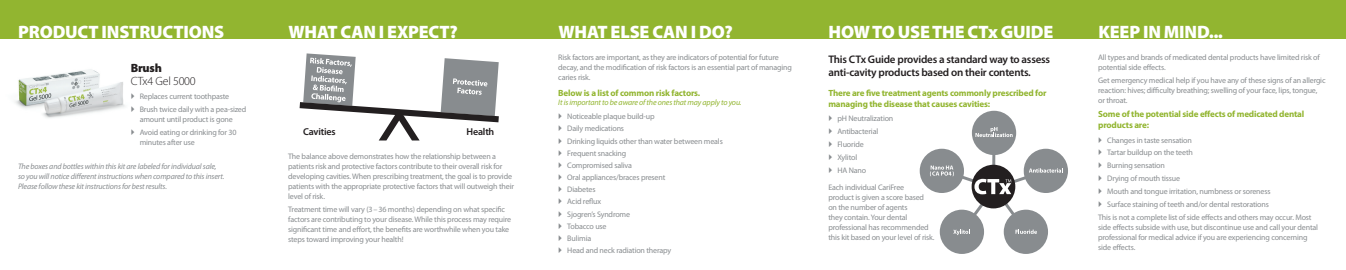
<style>
.page{position:relative;width:1346px;height:270px;background:#fff}
.page>*{position:absolute;margin:0;border:0;box-sizing:border-box;transform-origin:0 0}
.t1{font:900 18px "Myriad Pro";letter-spacing:-.01em;color:#fff}
.t2{font:300 12px "Myriad Pro";letter-spacing:-.02em;color:#231f20}
.t3{font:900 12px "Myriad Pro";color:#231f20}
.t4{font:600 11px/13px "Myriad Pro";letter-spacing:-.02em;color:#231f20}
.t5{font:600 10px "Myriad Pro";letter-spacing:-.02em;color:#231f20}
.t6{font:700 9px/11px "Myriad Pro";letter-spacing:-.02em;color:#92b530}
.t7{font:8px/10px "Myriad Pro";letter-spacing:-.02em;color:#888c8f}
.t8{font:italic 8px/10px "Myriad Pro";letter-spacing:-.02em;color:#888c8f}
.t9{font:italic 8px "Myriad Pro";letter-spacing:-.02em;color:#92b530}
</style>
<div class="page">
<div style="left:0;top:0;width:1346px;height:38px;background:#92b530"></div>
<img style="left:15px;top:69px;width:110px;height:49px">
<svg style="left:919px;top:111px;width:149px;height:143px"></svg>
<svg style="left:299px;top:53px;width:200px;height:88px"></svg>
<h1 class="t1" style="left:18px;top:22px;width:208px">PRODUCT INSTRUCTIONS</h1>
<h1 class="t1" style="left:558px;top:22px;width:176px">WHAT ELSE CAN I DO?</h1>
<h1 class="t1" style="left:828px;top:22px;width:226px">HOW TO USE THE CTX GUIDE</h1>
<h1 class="t1" style="left:1098px;top:22px;width:126px">KEEP IN MIND...</h1>
<h2 class="t3" style="left:131px;top:61px;width:33px">BRUSH</h2>
<h2 class="t2" style="left:131px;top:74px;width:67px">CTx4 Gel 5000</h2>
<p class="t7" style="left:140px;top:90px;width:108px;line-height:12.9px">Replaces current toothpaste<br>Brush twice daily with a pea-sized</p>
<p class="t7" style="left:140px;top:113px;width:98px;line-height:12.9px">amount until product is gone<br>Avoid eating or drinking for 30</p>
<p class="t7" style="left:140px;top:137px;width:57px">minutes after use</p>
<h1 class="t1" style="left:288px;top:22px;width:171px">WHAT CAN I EXPECT?</h1>
<p class="t7" style="left:558px;top:53px;width:235px">Risk factors are important, as they are indicators of potential for future decay, and the modification of risk factors is an essential part of managing caries risk.</p>
<p class="t6" style="left:558px;top:87px;width:143px">Below is a list of common risk factors.</p>
<p class="t9" style="left:558px;top:98px;width:185px">It is important to be aware of the ones that may apply to you.</p>
<p class="t7" style="left:567px;top:110px;width:157px;line-height:12.2px">Noticeable plaque build-up<br>Daily medications<br>Drinking liquids other than water between meals<br>Frequent snacking<br>Compromised saliva<br>Oral appliances/braces present<br>Diabetes<br>Acid reflux<br>Sjogren’s Syndrome<br>Tobacco use<br>Bulimia<br>Head and neck radiation therapy</p>
<p class="t7" style="left:1098px;top:53px;width:223px">All types and brands of medicated dental products have limited risk of potential side effects.</p>
<p class="t7" style="left:1098px;top:75px;width:229px">Get emergency medical help if you have any of these signs of an allergic reaction: hives; difficulty breathing; swelling of your face, lips, tongue, or throat.</p>
<p class="t6" style="left:1098px;top:108px;width:207px">Some of the potential side effects of medicated dental products are:</p>
<p class="t7" style="left:1107px;top:135px;width:86px">Changes in taste sensation</p>
<p class="t7" style="left:1107px;top:148px;width:87px">Tartar buildup on the teeth</p>
<p class="t7" style="left:1107px;top:161px;width:59px">Burning sensation</p>
<p class="t7" style="left:1107px;top:173px;width:74px">Drying of mouth tissue</p>
<p class="t7" style="left:1107px;top:186px;width:165px">Mouth and tongue irritation, numbness or soreness</p>
<p class="t7" style="left:1107px;top:199px;width:163px">Surface staining of teeth and/or dental restorations</p>
<p class="t7" style="left:1098px;top:212px;width:215px">This is not a complete list of side effects and others may occur. Most</p>
<p class="t7" style="left:1098px;top:222px;width:221px">side effects subside with use, but discontinue use and call your dental professional for medical advice if you are experiencing concerning side effects.</p>
<h3 class="t4" style="left:828px;top:52px;width:223px">This CTx Guide provides a standard way to assess anti-cavity products based on their contents.</h3>
<p class="t6" style="left:828px;top:87px;width:219px">There are five treatment agents commonly prescribed for managing the disease that causes cavities:</p>
<p class="t7" style="left:837px;top:112px;width:58px;line-height:12.9px">pH Neutralization<br>Antibacterial<br>Fluoride<br>Xylitol<br>HA Nano</p>
<p class="t7" style="left:828px;top:182px;width:108px">Each individual CariFree<br>product is given a score based on the number of agents<br>they contain. Your dental professional has recommended this kit based on your level of risk.</p>
<p class="t5" style="left:303px;top:126px;width:34px">Cavities</p>
<p class="t5" style="left:466px;top:126px;width:29px">Health</p>
<p class="t7" style="left:288px;top:151px;width:227px">The balance above demonstrates how the relationship between a patients risk and protective factors contribute to their overall risk for developing cavities. When prescribing treatment, the goal is to provide patients with the appropriate protective factors that will outweigh their level of risk.</p>
<p class="t7" style="left:288px;top:204px;width:225px">Treatment time will vary (3 – 36 months) depending on what specific factors are contributing to your disease. While this process may require significant time and effort, the benefits are worthwhile when you take steps toward improving your health!</p>
<p class="t8" style="left:18px;top:162px;width:208px">The boxes and bottles within this kit are labeled for individual sale, so you will notice different instructions when compared to this insert.<br>Please follow these kit instructions for best results.</p>
</div>
